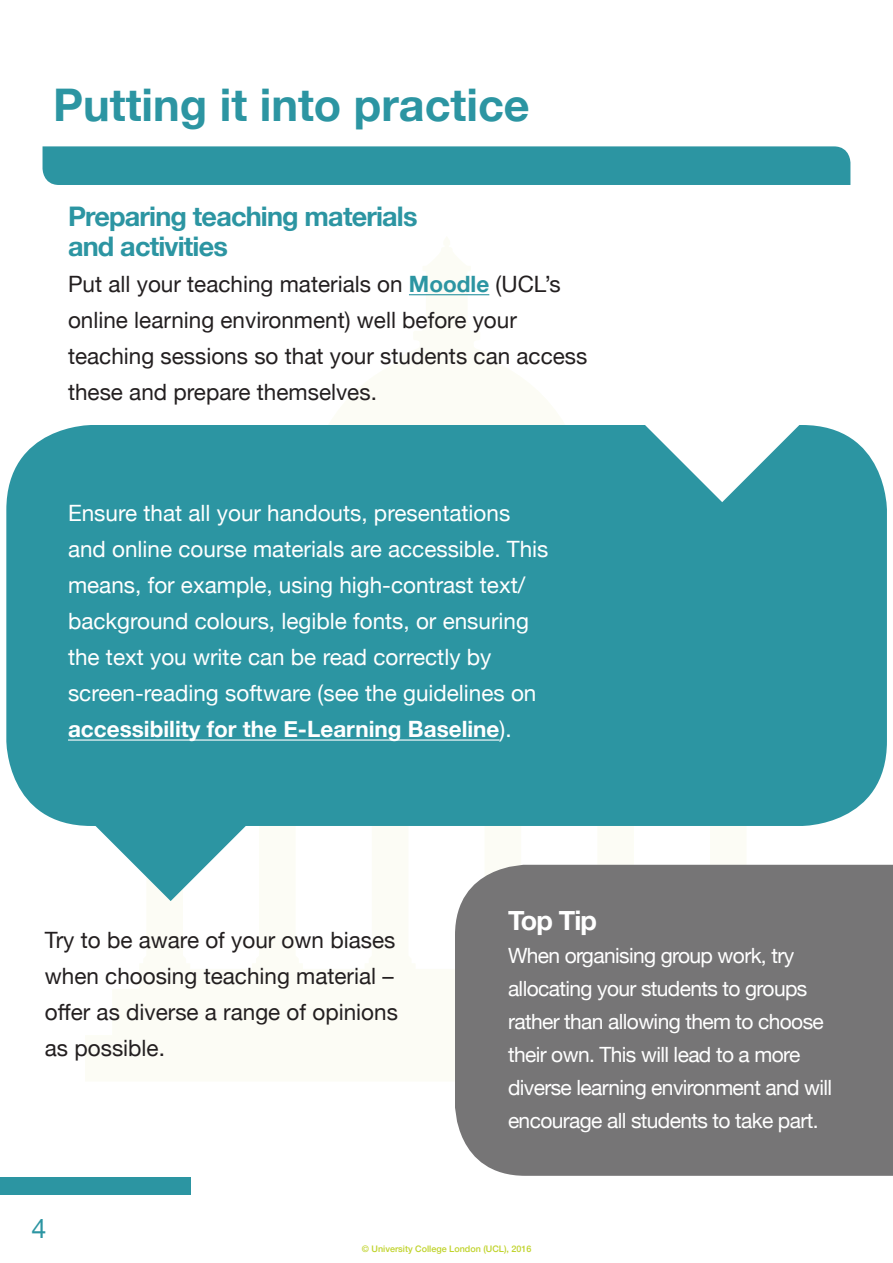
<style>
.page{position:relative;width:893px;height:1263px;background:#fff}
.page>*{position:absolute;margin:0;border:0;box-sizing:border-box;transform-origin:0 0}
.t1{font:700 45px "Helvetica Neue";color:#2c95a2}
.t2{font:700 27px/30px "Helvetica Neue";letter-spacing:-.03em;color:#2c95a2}
.t3{font:700 27px "Helvetica Neue";letter-spacing:-.03em;color:#fff}
.t4{font:27px "Helvetica Neue";color:#2c95a2}
.t5{font:22.5px/36px "Helvetica Neue";color:#fff}
.t6{font:22.5px/36px "Helvetica Neue";color:#231f20}
.t7{font:21px/33px "Helvetica Neue";letter-spacing:-.03em;color:#fff}
.t8{font:500 9px "Helvetica Neue";color:#c0d32b}
.s1{font-weight:700;color:#2c95a2}
.s2{font-weight:700}
</style>
<div class="page">
<svg style="left:701px;top:864px;width:54px;height:1px"></svg>
<svg style="left:589px;top:864px;width:53px;height:1px"></svg>
<div style="left:0;top:1177px;width:190px;height:17px;background:#2c95a2"></div>
<div style="left:43px;top:146px;width:807px;height:39px;background:#2c95a2"></div>
<div style="left:6px;top:425px;width:881px;height:401px;background:#2c95a2"></div>
<svg style="left:93px;top:725px;width:211px;height:177px"></svg>
<hr style="left:68px;top:739px;width:432px;height:2px;background:#fff">
<hr style="left:409px;top:294px;width:80px;height:1px;background:#2c95a2">
<div style="left:455px;top:865px;width:438px;height:311px;background:#767576"></div>
<p class="t1" style="left:53px;top:70px;width:478px">Putting it into practice</p>
<p class="t2" style="left:68px;top:202px;width:351px">Preparing teaching materials and activities</p>
<p class="t6" style="left:68px;top:267px;width:521px">Put all your teaching materials on <span class="s1">Moodle</span> (UCL’s online learning environment) well before your teaching sessions so that your students can access these and prepare themselves.</p>
<p class="t5" style="left:68px;top:496px;width:482px">Ensure that all your handouts, presentations and online course materials are accessible. This means, for example, using high-contrast text/ background colours, legible fonts, or ensuring the text you write can be read correctly by screen-reading software (see the guidelines on <span class="s2">accessibility for the E-Learning Baseline</span>).</p>
<p class="t6" style="left:45px;top:924px;width:355px">Try to be aware of your own biases when choosing teaching material – offer as diverse a range of opinions as possible.</p>
<p class="t4" style="left:31px;top:1208px;width:17px">4</p>
<p class="t3" style="left:508px;top:899px;width:91px">Top Tip</p>
<p class="t7" style="left:508px;top:940px;width:326px">When organising group work, try allocating your students to groups rather than allowing them to choose their own. This will lead to a more diverse learning environment and will encourage all students to take part.</p>
<p class="t8" style="left:362px;top:1241px;width:171px">© University College London (UCL), 2016</p>
</div>
